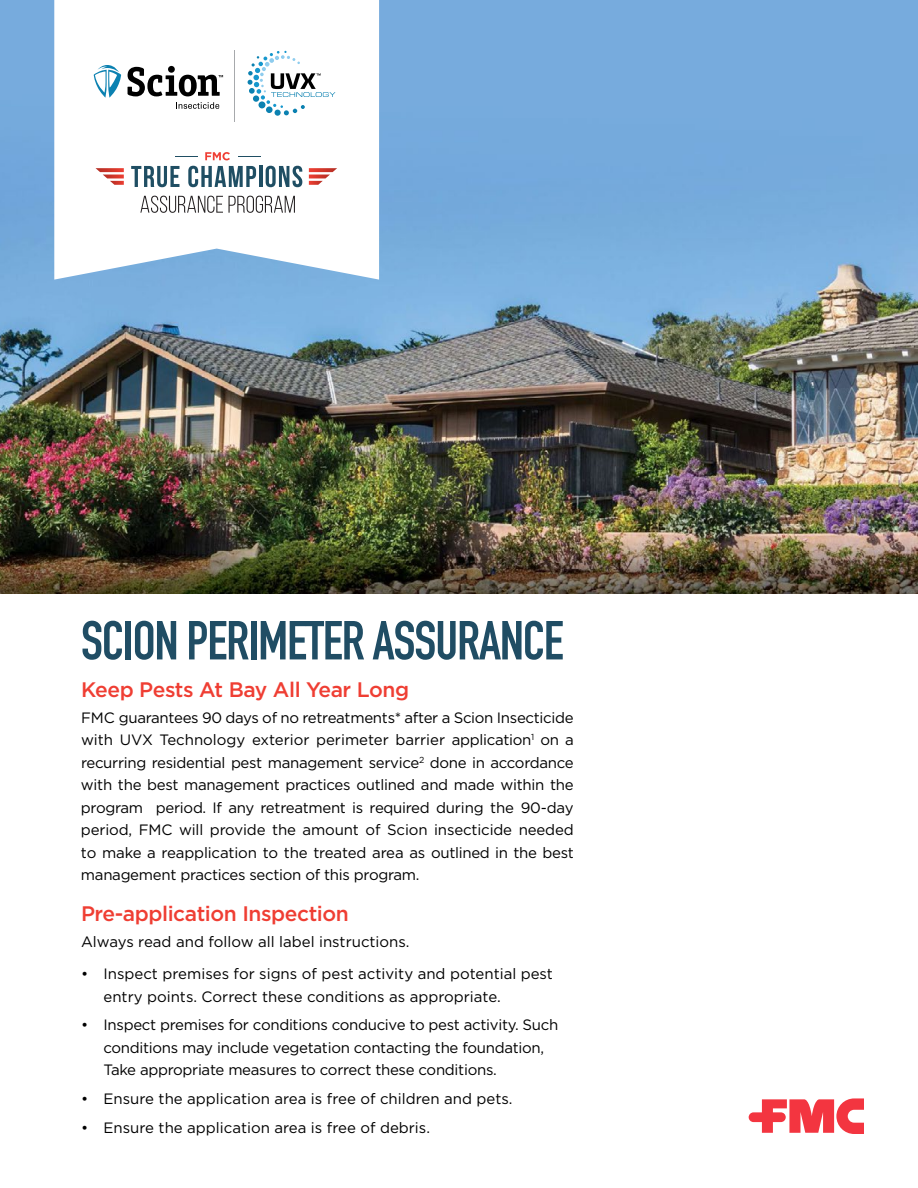
<style>
.page{position:relative;width:918px;height:1188px;background:#fff}
.page>*{position:absolute;margin:0;border:0;box-sizing:border-box;transform-origin:0 0}
.t1{font:700 54px "DIN Condensed";letter-spacing:-.02em;color:#204d64}
.t2{font:500 21px "Gotham Pro";letter-spacing:-.02em;color:#ef3e33}
.t3{font:15px/22.5px "Gotham Pro";letter-spacing:-.02em;color:#000;text-align:justify}
.t4{font:15px/22.5px "Gotham Pro";color:#000}
</style>
<div class="page">
<img style="left:0;top:0;width:918px;height:594px">
<svg style="left:749px;top:1098px;width:115px;height:36px"></svg>
<svg style="left:54px;top:0;width:325px;height:280px"></svg>
<svg style="left:176px;top:102px;width:43px;height:7px"></svg>
<svg style="left:94px;top:65px;width:27px;height:33px"></svg>
<svg style="left:128px;top:66px;width:95px;height:30px"></svg>
<hr style="left:234px;top:50px;width:1px;height:72px;background:#a7a9ac">
<svg style="left:248px;top:51px;width:87px;height:65px"></svg>
<svg style="left:96px;top:168px;width:28px;height:17px"></svg>
<svg style="left:309px;top:168px;width:28px;height:17px"></svg>
<svg style="left:131px;top:166px;width:48px;height:21px"></svg>
<svg style="left:188px;top:166px;width:68px;height:21px"></svg>
<hr style="left:259px;top:166px;width:3px;height:21px;background:#1f4e63">
<svg style="left:266px;top:166px;width:36px;height:21px"></svg>
<svg style="left:205px;top:152px;width:25px;height:8px"></svg>
<svg style="left:175px;top:156px;width:22px;height:1px"></svg>
<svg style="left:238px;top:156px;width:22px;height:1px"></svg>
<svg style="left:140px;top:196px;width:83px;height:17px"></svg>
<svg style="left:229px;top:196px;width:66px;height:17px"></svg>
<h1 class="t1" style="left:81px;top:604px;width:484px">SCION PERIMETER ASSURANCE</h1>
<h2 class="t2" style="left:81px;top:678px;width:330px">Keep Pests At Bay All Year Long</h2>
<p class="t3" style="left:81px;top:706px;width:494px">FMC guarantees 90 days of no retreatments* after a Scion Insecticide with UVX Technology exterior perimeter barrier application<sup>1</sup> on a recurring residential pest management service<sup>2</sup> done in accordance with the best management practices outlined and made within the program period. If any retreatment is required during the 90-day period, FMC will provide the amount of Scion insecticide needed to make a reapplication to the treated area as outlined in the best management practices section of this program.</p>
<h2 class="t2" style="left:81px;top:902px;width:269px">Pre-application Inspection</h2>
<p class="t4" style="left:81px;top:931px;width:330px">Always read and follow all label instructions.</p>
<p class="t4" style="left:104px;top:962px;width:451px;text-indent:-22px">• Inspect premises for signs of pest activity and potential pest entry points. Correct these conditions as appropriate.</p>
<p class="t3" style="left:104px;top:1014px;width:456px;text-align:left;text-indent:-22px">• Inspect premises for conditions conducive to pest activity. Such conditions may include vegetation contacting the foundation,<br>Take appropriate measures to correct these conditions.</p>
<p class="t4" style="left:81px;top:1088px;width:433px">• Ensure the application area is free of children and pets.</p>
<p class="t4" style="left:81px;top:1117px;width:351px">• Ensure the application area is free of debris.</p>
</div>
